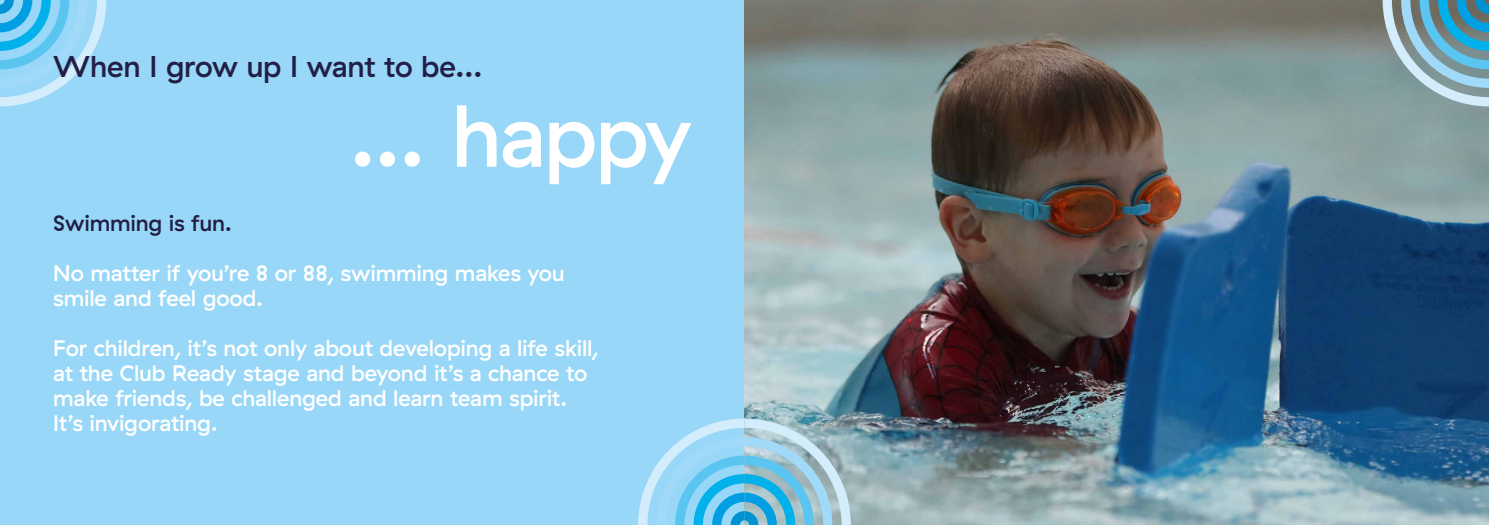
<style>
.page{position:relative;width:1489px;height:525px;background:#fff}
.page>*{position:absolute;margin:0;border:0;box-sizing:border-box;transform-origin:0 0}
.t1{font:500 87.5px "GT Haptik";letter-spacing:-.02em;color:#fff}
.t2{font:500 30px "GT Haptik";letter-spacing:-.01em;color:#231e46}
.t3{font:500 22.5px/25px "GT Haptik";letter-spacing:-.01em;color:#fff}
.t4{font:500 22.5px "GT Haptik";letter-spacing:-.015em;color:#231e46}
</style>
<div class="page">
<div style="left:0;top:0;width:1488px;height:524px;background:#98d7f7"></div>
<svg style="left:0;top:0;width:106px;height:106px"></svg>
<img style="left:744px;top:0;width:744px;height:524px">
<svg style="left:1382px;top:0;width:106px;height:106px;background:#7ba7b5"></svg>
<svg style="left:638px;top:418px;width:212px;height:106px"></svg>
<h2 class="t2" style="left:53px;top:49px;width:431px">When I grow up I want to be...</h2>
<h1 class="t1" style="left:348px;top:83px;width:344px">... happy</h1>
<p class="t4" style="left:53px;top:209px;width:180px">Swimming is fun.</p>
<p class="t3" style="left:53px;top:261px;width:513px">No matter if you’re 8 or 88, swimming makes you smile and feel good.</p>
<p class="t3" style="left:53px;top:336px;width:547px">For children, it’s not only about developing a life skill, at the Club Ready stage and beyond it’s a chance to make friends, be challenged and learn team spirit.<br>It’s invigorating.</p>
</div>
